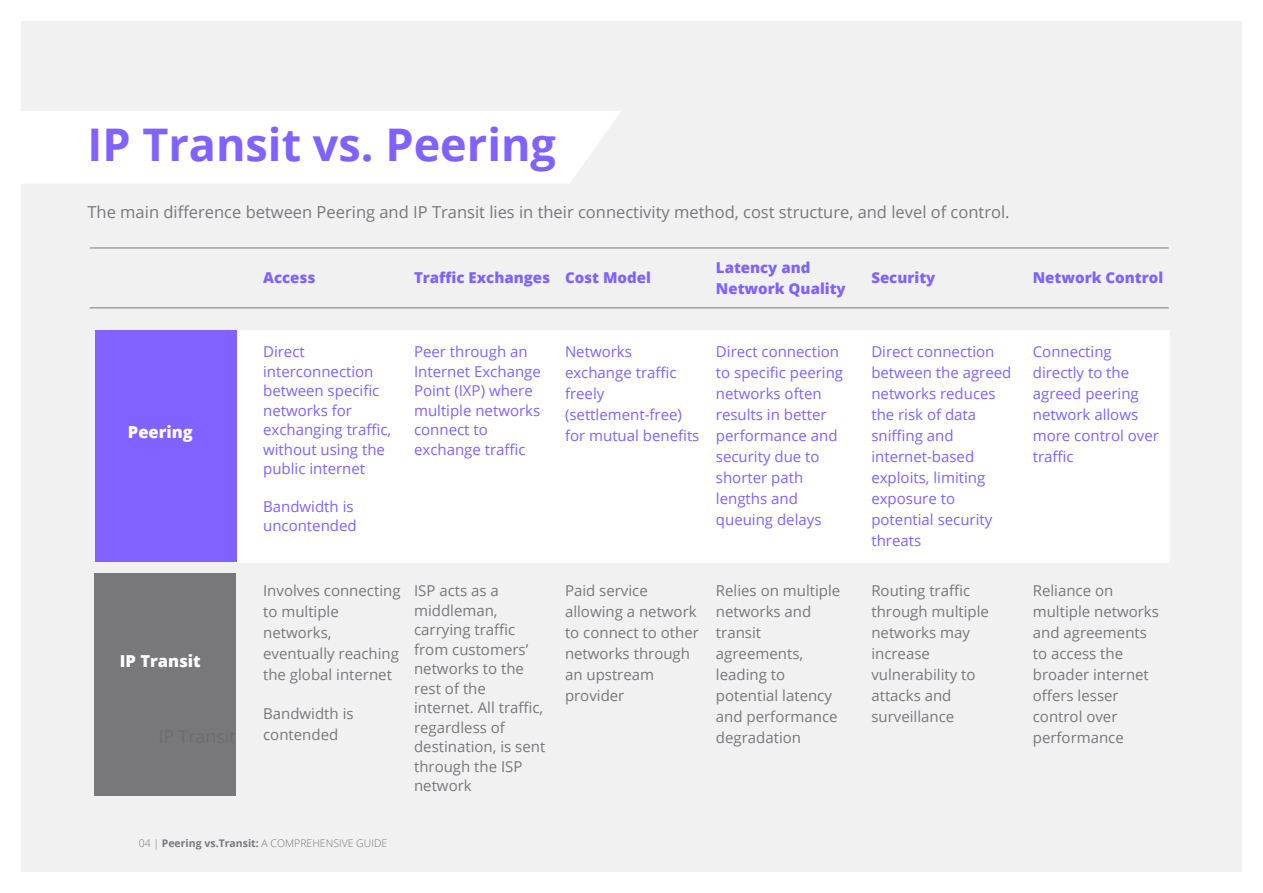
<style>
.page{position:relative;width:1263px;height:893px;background:#fff}
.page>*{position:absolute;margin:0;border:0;box-sizing:border-box;transform-origin:0 0}
.t1{font:700 45px "Open Sans";color:#8062ff}
.t2{font:16.5px "Open Sans";color:#78777a}
.t3{font:800 16.5px "Open Sans";color:#fff}
.t4{font:15px/21px "Open Sans";color:#8062ff}
.t5{font:15px/21px "Open Sans";color:#78777a}
.t6{font:800 15px/21px "Open Sans";color:#8062ff}
.t7{font:300 10.5px "Open Sans";color:#78777a}
.s1{font-weight:700}
</style>
<div class="page">
<div style="left:21px;top:21px;width:1221px;height:851px;background:#f1f1f2"></div>
<div style="left:95px;top:573px;width:141px;height:222px;background:#78777a"></div>
<div style="left:21px;top:111px;width:600px;height:72px;background:#fff"></div>
<div style="left:232px;top:331px;width:938px;height:232px;background:#fff"></div>
<div style="left:96px;top:331px;width:141px;height:231px;background:#8062ff"></div>
<hr style="left:90px;top:307px;width:1079px;height:1px;background:#78777a">
<hr style="left:90px;top:248px;width:1079px;height:1px;background:#78777a">
<h1 class="t1" style="left:87px;top:112px;width:470px">IP Transit vs. Peering</h1>
<p class="t2" style="left:87px;top:201px;width:924px">The main difference between Peering and IP Transit lies in their connectivity method, cost structure, and level of control.</p>
<p class="t3" style="left:128px;top:420px;width:66px">Peering</p>
<p class="t6" style="left:263px;top:267px;width:54px">Access</p>
<p class="t4" style="left:263px;top:342px;width:130px;line-height:19.5px">Direct interconnection between specific networks for exchanging traffic, without using the public internet</p>
<p class="t4" style="left:263px;top:496px;width:95px;line-height:19.5px">Bandwidth is uncontended</p>
<p class="t6" style="left:414px;top:267px;width:138px">Traffic Exchanges</p>
<p class="t6" style="left:565px;top:267px;width:87px">Cost Model</p>
<p class="t6" style="left:716px;top:256px;width:131px">Latency and<br>Network Quality</p>
<p class="t4" style="left:414px;top:342px;width:128px;line-height:19.5px">Peer through an<br>Internet Exchange<br>Point (IXP) where multiple networks connect to exchange traffic</p>
<p class="t4" style="left:565px;top:341px;width:136px">Networks exchange traffic freely (settlement-free) for mutual benefits</p>
<p class="t4" style="left:716px;top:341px;width:129px">Direct connection to specific peering networks often results in better performance and security due to shorter path lengths and queuing delays</p>
<p class="t3" style="left:120px;top:648px;width:83px">IP Transit</p>
<p class="t5" style="left:263px;top:580px;width:139px">Involves connecting to multiple networks, eventually reaching the global internet</p>
<p class="t5" style="left:263px;top:703px;width:92px">Bandwidth is contended</p>
<p class="t5" style="left:414px;top:581px;width:133px;line-height:19.5px">ISP acts as a middleman, carrying traffic from customers’ networks to the rest of the internet. All traffic, regardless of destination, is sent through the ISP network</p>
<p class="t7" style="left:139px;top:836px;width:250px">04 | <span class="s1">Peering vs.Transit:</span> A COMPREHENSIVE GUIDE</p>
<p class="t5" style="left:565px;top:580px;width:135px">Paid service allowing a network to connect to other networks through an upstream provider</p>
<p class="t5" style="left:716px;top:580px;width:126px">Relies on multiple networks and transit agreements, leading to potential latency and performance degradation</p>
<p class="t6" style="left:871px;top:267px;width:66px">Security</p>
<p class="t4" style="left:871px;top:341px;width:142px">Direct connection between the agreed networks reduces the risk of data sniffing and internet-based exploits, limiting exposure to potential security threats</p>
<p class="t5" style="left:871px;top:580px;width:119px">Routing traffic through multiple networks may increase vulnerability to attacks and surveillance</p>
<p class="t6" style="left:1033px;top:267px;width:132px">Network Control</p>
<p class="t4" style="left:1033px;top:341px;width:128px">Connecting directly to the agreed peering network allows more control over traffic</p>
<p class="t5" style="left:1033px;top:580px;width:128px">Reliance on multiple networks and agreements to access the broader internet offers lesser control over performance</p>
</div>
